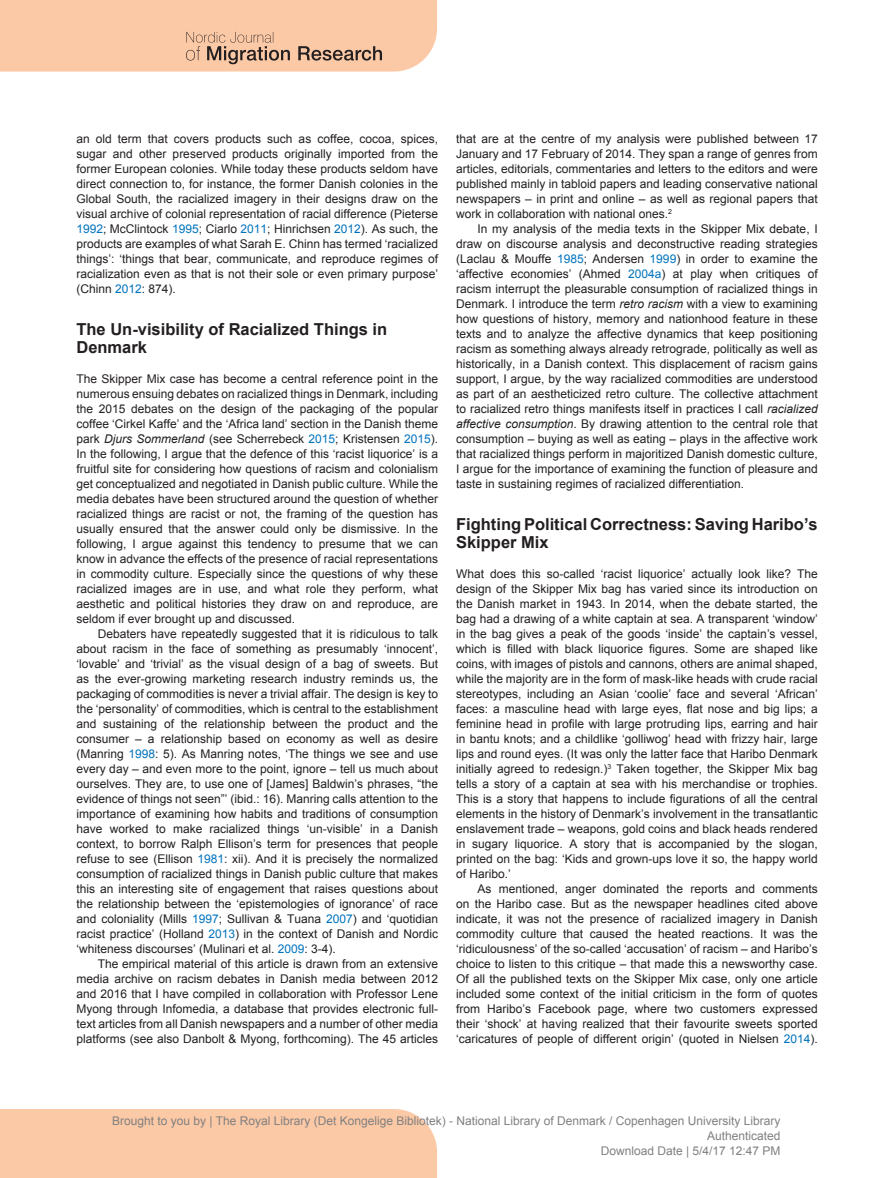
<style>
.page{position:relative;width:893px;height:1178px;background:#fff}
.page>*{position:absolute;margin:0;border:0;box-sizing:border-box;transform-origin:0 0}
.text{font:700 16.5px/18px "Arial";color:#231f20}
.text-2{font:12px/15px "Arial";color:#231f20;text-align:justify}
.t1{font:12px/15px "Arial";color:#808080;text-align:right}
.s1{color:#0073bd}
.s2{font-style:italic}
</style>
<div class="page">
<div style="left:0;top:1109px;width:437px;height:69px;background:#fcc9a6"></div>
<svg style="left:0;top:0;width:437px;height:72px;background:#f4c4a3"></svg>
<p class="text-2" style="left:76px;top:131px;width:363px">an old term that covers products such as coffee, cocoa, spices, sugar and other preserved products originally imported from the former European colonies. While today these products seldom have direct connection to, for instance, the former Danish colonies in the Global South, the racialized imagery in their designs draw on the visual archive of colonial representation of racial difference (Pieterse <span class="s1">1992</span>; McClintock <span class="s1">1995</span>; Ciarlo <span class="s1">2011</span>; Hinrichsen <span class="s1">2012</span>). As such, the products are examples of what Sarah E. Chinn has termed ‘racialized things’: ‘things that bear, communicate, and reproduce regimes of racialization even as that is not their sole or even primary purpose’ (Chinn <span class="s1">2012</span>: 874).</p>
<p class="text" style="left:76px;top:321px;width:312px">The Un-visibility of Racialized Things in<br>Denmark</p>
<p class="text-2" style="left:76px;top:372px;width:363px">The Skipper Mix case has become a central reference point in the numerous ensuing debates on racialized things in Denmark, including the 2015 debates on the design of the packaging of the popular coffee ‘Cirkel Kaffe’ and the ‘Africa land’ section in the Danish theme park <span class="s2">Djurs Sommerland</span> (see Scherrebeck <span class="s1">2015</span>; Kristensen <span class="s1">2015</span>).<br>In the following, I argue that the defence of this ‘racist liquorice’ is a fruitful site for considering how questions of racism and colonialism get conceptualized and negotiated in Danish public culture. While the media debates have been structured around the question of whether racialized things are racist or not, the framing of the question has usually ensured that the answer could only be dismissive. In the following, I argue against this tendency to presume that we can know in advance the effects of the presence of racial representations in commodity culture. Especially since the questions of why these racialized images are in use, and what role they perform, what aesthetic and political histories they draw on and reproduce, are seldom if ever brought up and discussed.</p>
<p class="text-2" style="left:76px;top:627px;width:363px;text-indent:21px">Debaters have repeatedly suggested that it is ridiculous to talk about racism in the face of something as presumably ‘innocent’, ‘lovable’ and ‘trivial’ as the visual design of a bag of sweets. But as the ever-growing marketing research industry reminds us, the packaging of commodities is never a trivial affair. The design is key to the ‘personality’ of commodities, which is central to the establishment and sustaining of the relationship between the product and the consumer – a relationship based on economy as well as desire (Manring <span class="s1">1998</span>: 5). As Manring notes, ‘The things we see and use every day – and even more to the point, ignore – tell us much about ourselves. They are, to use one of [James] Baldwin’s phrases, “the evidence of things not seen”’ (ibid.: 16). Manring calls attention to the importance of examining how habits and traditions of consumption have worked to make racialized things ‘un-visible’ in a Danish context, to borrow Ralph Ellison’s term for presences that people refuse to see (Ellison <span class="s1">1981</span>: xii). And it is precisely the normalized consumption of racialized things in Danish public culture that makes this an interesting site of engagement that raises questions about the relationship between the ‘epistemologies of ignorance’ of race and coloniality (Mills <span class="s1">1997</span>; Sullivan &amp; Tuana <span class="s1">2007</span>) and ‘quotidian racist practice’ (Holland <span class="s1">2013</span>) in the context of Danish and Nordic ‘whiteness discourses’ (Mulinari et al. <span class="s1">2009</span>: 3-4).</p>
<p class="text-2" style="left:76px;top:957px;width:363px;text-indent:21px">The empirical material of this article is drawn from an extensive media archive on racism debates in Danish media between 2012 and 2016 that I have compiled in collaboration with Professor Lene Myong through Infomedia, a database that provides electronic full&shy;text articles from all Danish newspapers and a number of other media platforms (see also Danbolt &amp; Myong, forthcoming). The 45 articles</p>
<p class="text-2" style="left:456px;top:131px;width:363px">that are at the centre of my analysis were published between 17<br>January and 17 February of 2014. They span a range of genres from articles, editorials, commentaries and letters to the editors and were published mainly in tabloid papers and leading conservative national newspapers – in print and online – as well as regional papers that work in collaboration with national ones.<sup>2</sup></p>
<p class="text-2" style="left:456px;top:221px;width:363px;text-indent:21px">In my analysis of the media texts in the Skipper Mix debate, I draw on discourse analysis and deconstructive reading strategies (Laclau &amp; Mouffe <span class="s1">1985</span>; Andersen <span class="s1">1999</span>) in order to examine the ‘affective economies’ (Ahmed <span class="s1">2004a</span>) at play when critiques of racism interrupt the pleasurable consumption of racialized things in Denmark. I introduce the term <span class="s2">retro racism</span> with a view to examining how questions of history, memory and nationhood feature in these texts and to analyze the affective dynamics that keep positioning racism as something always already retrograde, politically as well as historically, in a Danish context. This displacement of racism gains support, I argue, by the way racialized commodities are understood as part of an aestheticized retro culture. The collective attachment to racialized retro things manifests itself in practices I call <span class="s2">racialized affective consumption</span>. By drawing attention to the central role that consumption – buying as well as eating – plays in the affective work that racialized things perform in majoritized Danish domestic culture, I argue for the importance of examining the function of pleasure and taste in sustaining regimes of racialized differentiation.</p>
<p class="text" style="left:456px;top:516px;width:363px">Fighting Political Correctness: Saving Haribo’s<br>Skipper Mix</p>
<p class="text-2" style="left:456px;top:567px;width:363px">What does this so-called ‘racist liquorice’ actually look like? The design of the Skipper Mix bag has varied since its introduction on the Danish market in 1943. In 2014, when the debate started, the bag had a drawing of a white captain at sea. A transparent ‘window’ in the bag gives a peak of the goods ‘inside’ the captain’s vessel, which is filled with black liquorice figures. Some are shaped like coins, with images of pistols and cannons, others are animal shaped, while the majority are in the form of mask-like heads with crude racial stereotypes, including an Asian ‘coolie’ face and several ‘African’ faces: a masculine head with large eyes, flat nose and big lips; a feminine head in profile with large protruding lips, earring and hair in bantu knots; and a childlike ‘golliwog’ head with frizzy hair, large lips and round eyes. (It was only the latter face that Haribo Denmark initially agreed to redesign.)<sup>3</sup> Taken together, the Skipper Mix bag tells a story of a captain at sea with his merchandise or trophies.<br>This is a story that happens to include figurations of all the central elements in the history of Denmark’s involvement in the transatlantic enslavement trade – weapons, gold coins and black heads rendered in sugary liquorice. A story that is accompanied by the slogan, printed on the bag: ‘Kids and grown-ups love it so, the happy world of Haribo.’</p>
<p class="text-2" style="left:456px;top:882px;width:363px;text-indent:21px">As mentioned, anger dominated the reports and comments on the Haribo case. But as the newspaper headlines cited above indicate, it was not the presence of racialized imagery in Danish commodity culture that caused the heated reactions. It was the ‘ridiculousness’ of the so-called ‘accusation’ of racism – and Haribo’s choice to listen to this critique – that made this a newsworthy case.<br>Of all the published texts on the Skipper Mix case, only one article included some context of the initial criticism in the form of quotes from Haribo’s Facebook page, where two customers expressed their ‘shock’ at having realized that their favourite sweets sported ‘caricatures of people of different origin’ (quoted in Nielsen <span class="s1">2014</span>).</p>
<p class="t1" style="left:112px;top:1115px;width:670px">Brought to you by | The Royal Library (Det Kongelige Bibliotek) - National Library of Denmark / Copenhagen University Library<br>Authenticated<br>Download Date | 5/4/17 12:47 PM</p>
</div>
